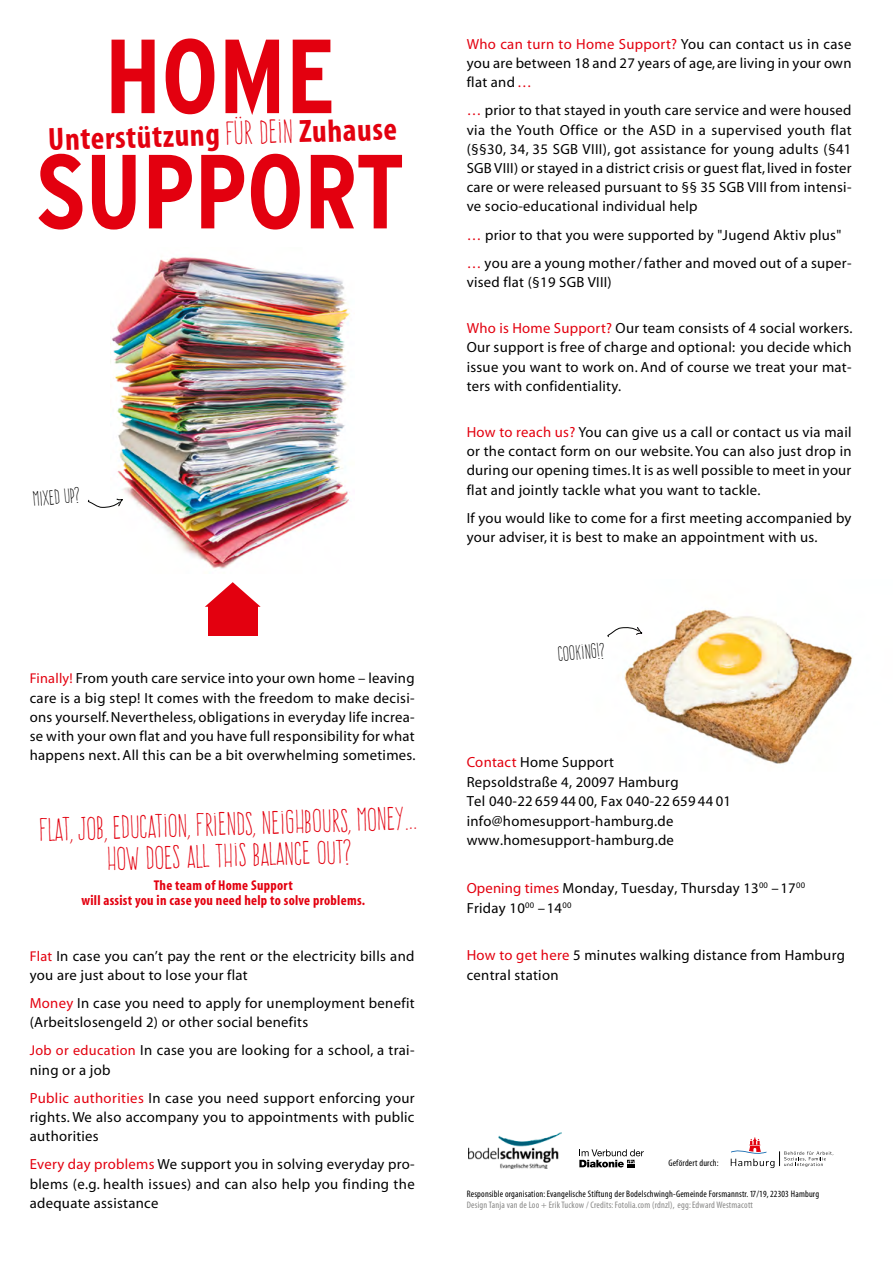
<style>
.page{position:relative;width:893px;height:1263px;background:#fff}
.page>*{position:absolute;margin:0;border:0;box-sizing:border-box;transform-origin:0 0}
.t1{font:700 condensed 105px/115.2px "Interstate";color:#e3000f;text-align:center}
.t2{font:700 condensed 32.25px "Myriad";color:#e3000f}
.t3{font:28.5px/31.5px "Frente H1";color:#e3000f;text-align:center}
.t4{font:18px "Frente H1";color:#000}
.t5{font:14.7px/19.2px "Myriad";letter-spacing:.02em;color:#000}
.t6{font:700 condensed 14.25px/15px "Myriad";letter-spacing:.02em;color:#e3000f;text-align:center}
.t7{font:condensed 9.45px "Myriad";letter-spacing:.02em;color:#000}
.t8{font:condensed 9.45px "Myriad";letter-spacing:.02em;color:#878786}
.s1{font-family:"Frente H1";font-weight:400;font-stretch:normal;font-size:29.25px}
.s2{font-size:14.25px;color:#e3000f}
.s3{color:#e3000f}
</style>
<div class="page">
<img style="left:110px;top:257px;width:240px;height:312px">
<img style="left:624px;top:609px;width:229px;height:155px">
<svg style="left:607px;top:626px;width:38px;height:12px"></svg>
<div style="left:208px;top:606px;width:50px;height:30px;background:#e3000f"></div>
<svg style="left:205px;top:582px;width:56px;height:25px"></svg>
<svg style="left:88px;top:498px;width:38px;height:10px"></svg>
<svg style="left:731px;top:1138px;width:103px;height:30px"></svg>
<img style="left:468px;top:1133px;width:93px;height:36px">
<svg style="left:579px;top:1149px;width:65px;height:18px"></svg>
<h1 class="t1" style="left:36px;top:18px;width:370px">HOME<br>SUPPORT</h1>
<h2 class="t2" style="left:48px;top:124px;width:350px;rotate:-2deg">Unterstützung <span class="s1">für Dein</span> Zuhause</h2>
<p class="t4" style="left:32px;top:489px;width:49px;rotate:-5deg">MIXED UP?</p>
<p class="t5" style="left:30px;top:669px;width:387px;text-align:justify"><span class="s2">Finally!</span> From youth care service into your own home – leaving care is a big step! It comes with the freedom to make decisi&shy;ons yourself. Nevertheless, obligations in everyday life increa&shy;se with your own flat and you have full responsibility for what happens next. All this can be a bit overwhelming sometimes.</p>
<h3 class="t3" style="left:39px;top:814px;width:379px;rotate:-2deg">Flat, job, education, friends, neighbours, money...<br>How does all this balance out?</h3>
<p class="t6" style="left:81px;top:878px;width:285px">The team of Home Support<br>will assist you in case you need help to solve problems.</p>
<p class="t5" style="left:30px;top:947px;width:386px"><span class="s2">Flat</span> In case you can’t pay the rent or the electricity bills and you are just about to lose your flat</p>
<p class="t5" style="left:30px;top:994px;width:386px"><span class="s3">Money</span> In case you need to apply for unemployment benefit (Arbeitslosengeld 2) or other social benefits</p>
<p class="t5" style="left:30px;top:1041px;width:386px"><span class="s2">Job or education</span> In case you are looking for a school, a trai&shy;ning or a job</p>
<p class="t5" style="left:30px;top:1089px;width:386px;text-align:justify"><span class="s3">Public authorities</span> In case you need support enforcing your rights. We also accompany you to appointments with public authorities</p>
<p class="t5" style="left:30px;top:1155px;width:386px;text-align:justify"><span class="s3">Every day problems</span> We support you in solving everyday pro&shy;blems (e.g. health issues) and can also help you finding the adequate assistance</p>
<p class="t5" style="left:467px;top:35px;width:386px;text-align:justify"><span class="s3">Who can turn to Home Support?</span> You can contact us in case you are between 18 and 27 years of age, are living in your own flat and <span class="s3">…</span></p>
<p class="t5" style="left:467px;top:101px;width:386px;text-align:justify"><span class="s3">…</span> prior to that stayed in youth care service and were housed via the Youth Office or the ASD in a supervised youth flat (§§30, 34, 35 SGB VIII), got assistance for young adults (§41<br>SGB VIII) or stayed in a district crisis or guest flat, lived in foster care or were released pursuant to §§ 35 SGB VIII from intensi&shy;ve socio-educational individual help</p>
<p class="t5" style="left:467px;top:221px;width:386px;line-height:28.2px"><span class="s3">…</span> prior to that you were supported by "Jugend Aktiv plus" <span class="s3">…</span> you are a young mother/father and moved out of a super-</p>
<p class="t5" style="left:467px;top:273px;width:147px">vised flat (§19 SGB VIII)</p>
<p class="t5" style="left:467px;top:319px;width:387px;text-align:justify"><span class="s3">Who is Home Support?</span> Our team consists of 4 social workers.<br>Our support is free of charge and optional: you decide which issue you want to work on. And of course we treat your mat&shy;ters with confidentiality.</p>
<p class="t5" style="left:467px;top:423px;width:386px;text-align:justify"><span class="s3">How to reach us?</span> You can give us a call or contact us via mail or the contact form on our website. You can also just drop in during our opening times. It is as well possible to meet in your flat and jointly tackle what you want to tackle.</p>
<p class="t5" style="left:467px;top:509px;width:386px">If you would like to come for a first meeting accompanied by your adviser, it is best to make an appointment with us.</p>
<p class="t4" style="left:557px;top:644px;width:49px;rotate:-5deg">cooking!?</p>
<p class="t5" style="left:467px;top:753px;width:266px;line-height:19.6px"><span class="s3">Contact</span> Home Support<br>Repsoldstraße 4, 20097 Hamburg<br>Tel 040-22 659 44 00, Fax 040-22 659 44 01 info@homesupport-hamburg.de www.homesupport-hamburg.de</p>
<p class="t5" style="left:467px;top:879px;width:340px"><span class="s3">Opening times</span> Monday, Tuesday, Thursday 13<sup>00</sup> – 17<sup>00<br></sup>Friday 10<sup>00</sup> – 14<sup>00</sup></p>
<p class="t5" style="left:467px;top:946px;width:380px"><span class="s3">How to get here</span> 5 minutes walking distance from Hamburg central station</p>
<p class="t7" style="left:668px;top:1159px;width:52px">Gefördert durch:</p>
<p class="t7" style="left:467px;top:1189px;width:354px">Responsible organisation: Evangelische Stiftung der Bodelschwingh-Gemeinde Forsmannstr. 17/19, 22303 Hamburg</p>
<p class="t8" style="left:467px;top:1200px;width:288px">Design Tanja van de Loo + Erik Tuckow / Credits: Fotolia.com (rdnzl), egg: Edward Westmacott</p>
</div>
